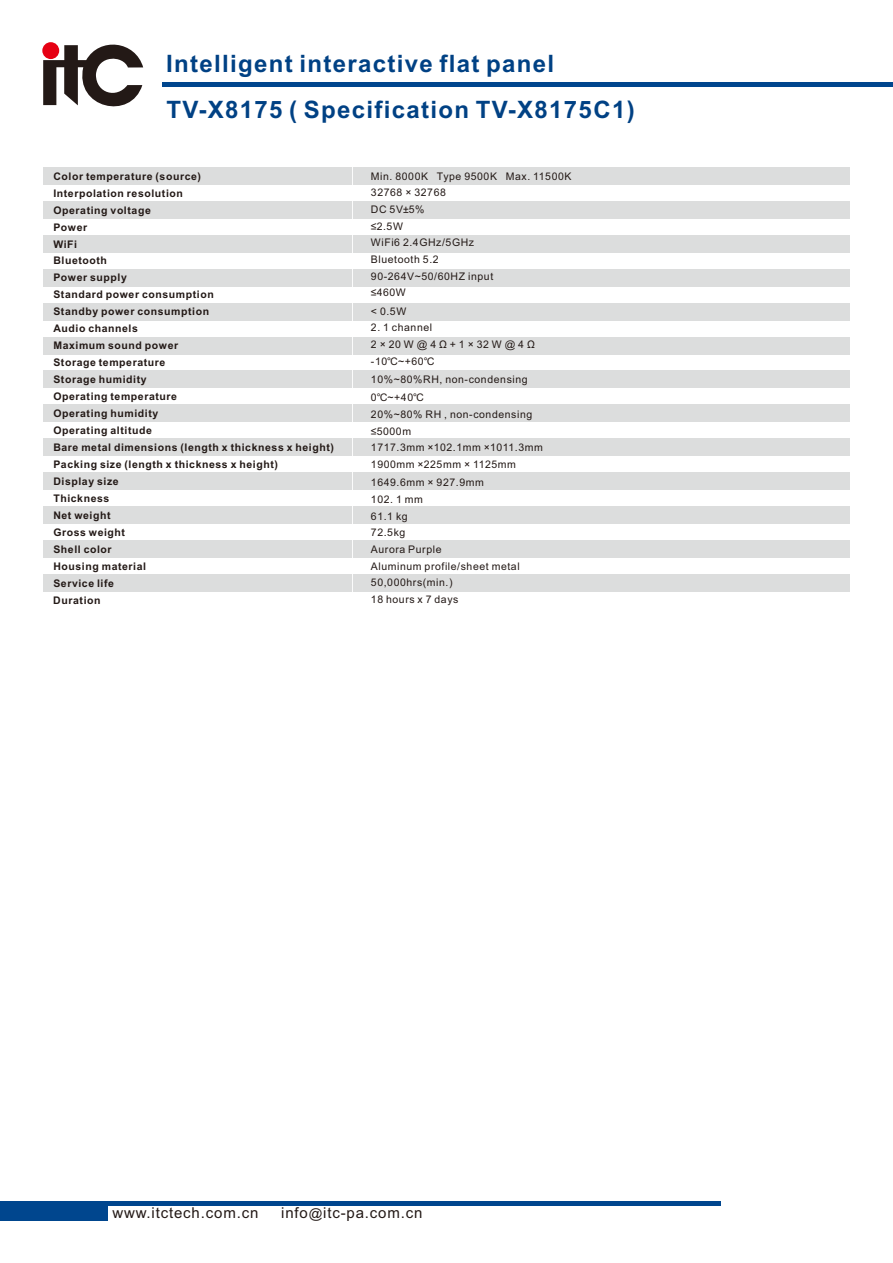
<style>
.page{position:relative;width:893px;height:1263px;background:#fff}
.page>*{position:absolute;margin:0;border:0;box-sizing:border-box;transform-origin:0 0}
.t1{font:700 24px "Arial";letter-spacing:.055em;color:#004184}
.t2{font:15px "Arial";letter-spacing:.055em;color:#231916}
.t3{font:700 10.5px/17px "Arial";letter-spacing:.055em;color:#231916}
.t4{font:10.5px/16.6px "Arial";letter-spacing:.055em;color:#231916}
.s1{font-family:"Arial Unicode MS"}
.s2{font-size:13.5px}
</style>
<div class="page">
<hr style="left:0;top:1202px;width:720px;height:4px;background:#00468e">
<div style="left:0;top:1202px;width:108px;height:18px;background:#00468e"></div>
<hr style="left:163px;top:82px;width:730px;height:4px;background:#00468e">
<svg style="left:43px;top:42px;width:100px;height:65px"></svg>
<div style="left:44px;top:167px;width:806px;height:18px;background:#dcdddd"></div>
<div style="left:44px;top:235px;width:806px;height:18px;background:#dcdddd"></div>
<div style="left:44px;top:269px;width:806px;height:18px;background:#dcdddd"></div>
<div style="left:44px;top:201px;width:806px;height:18px;background:#dcdddd"></div>
<div style="left:44px;top:303px;width:806px;height:17px;background:#dcdddd"></div>
<div style="left:44px;top:337px;width:806px;height:17px;background:#dcdddd"></div>
<div style="left:44px;top:404px;width:806px;height:18px;background:#dcdddd"></div>
<div style="left:44px;top:438px;width:806px;height:18px;background:#dcdddd"></div>
<div style="left:44px;top:506px;width:806px;height:18px;background:#dcdddd"></div>
<div style="left:44px;top:472px;width:806px;height:18px;background:#dcdddd"></div>
<div style="left:44px;top:371px;width:806px;height:17px;background:#dcdddd"></div>
<div style="left:44px;top:574px;width:806px;height:18px;background:#dcdddd"></div>
<div style="left:44px;top:540px;width:806px;height:18px;background:#dcdddd"></div>
<hr style="left:352px;top:161px;width:1px;height:434px;background:#fff">
<h1 class="t1" style="left:166px;top:54px;width:390px">Intelligent interactive flat panel</h1>
<h1 class="t1" style="left:166px;top:101px;width:470px">TV-X8175 ( Specification TV-X8175C1)</h1>
<p class="t3" style="left:53px;top:169px;width:282px">Color temperature (source)<br>Interpolation resolution<br>Operating voltage<br>Power<br>WiFi<br>Bluetooth<br>Power supply<br>Standard power consumption<br>Standby power consumption<br>Audio channels<br>Maximum sound power<br>Storage temperature<br>Storage humidity<br>Operating temperature<br>Operating humidity<br>Operating altitude<br>Bare metal dimensions (length x thickness x height)<br>Packing size (length x thickness x height)<br>Display size<br>Thickness<br>Net weight<br>Gross weight<br>Shell color<br>Housing material<br>Service life<br>Duration</p>
<p class="t4" style="left:371px;top:169px;width:202px">Min. 8000K Type 9500K Max. 11500K<br>32768 × 32768<br>DC 5V±5%<br>≤2.5W<br>WiFi6 2.4GHz/5GHz<br>Bluetooth 5.2<br>90-264V~50/60HZ input<br>≤460W</p>
<p class="t4" style="left:371px;top:303px;width:37px">&lt; 0.5W</p>
<p class="t4" style="left:371px;top:320px;width:173px;line-height:17.1px">2. 1 channel<br>2 × 20 W @ 4 Ω + 1 × 32 W @ 4 Ω -10<span class="s1">℃</span>~+60<span class="s1">℃<br></span>10%~80%RH, non-condensing<br>0<span class="s1">℃</span>~+40<span class="s1">℃<br></span>20%~80% RH , non-condensing ≤5000m<br>1717.3mm ×102.1mm ×1011.3mm<br>1900mm ×225mm × 1125mm</p>
<p class="t4" style="left:371px;top:475px;width:150px">1649.6mm × 927.9mm<br>102. 1 mm<br>61.1 kg<br>72.5kg<br>Aurora Purple<br>Aluminum profile/sheet metal<br>50,000hrs(min.)<br>18 hours x 7 days</p>
<h2 class="t2" style="left:112px;top:1207px;width:147px">www.itctech.com.cn</h2>
<h2 class="t2" style="left:281px;top:1207px;width:143px">info<span class="s2">@</span>itc-pa.com.cn</h2>
</div>
